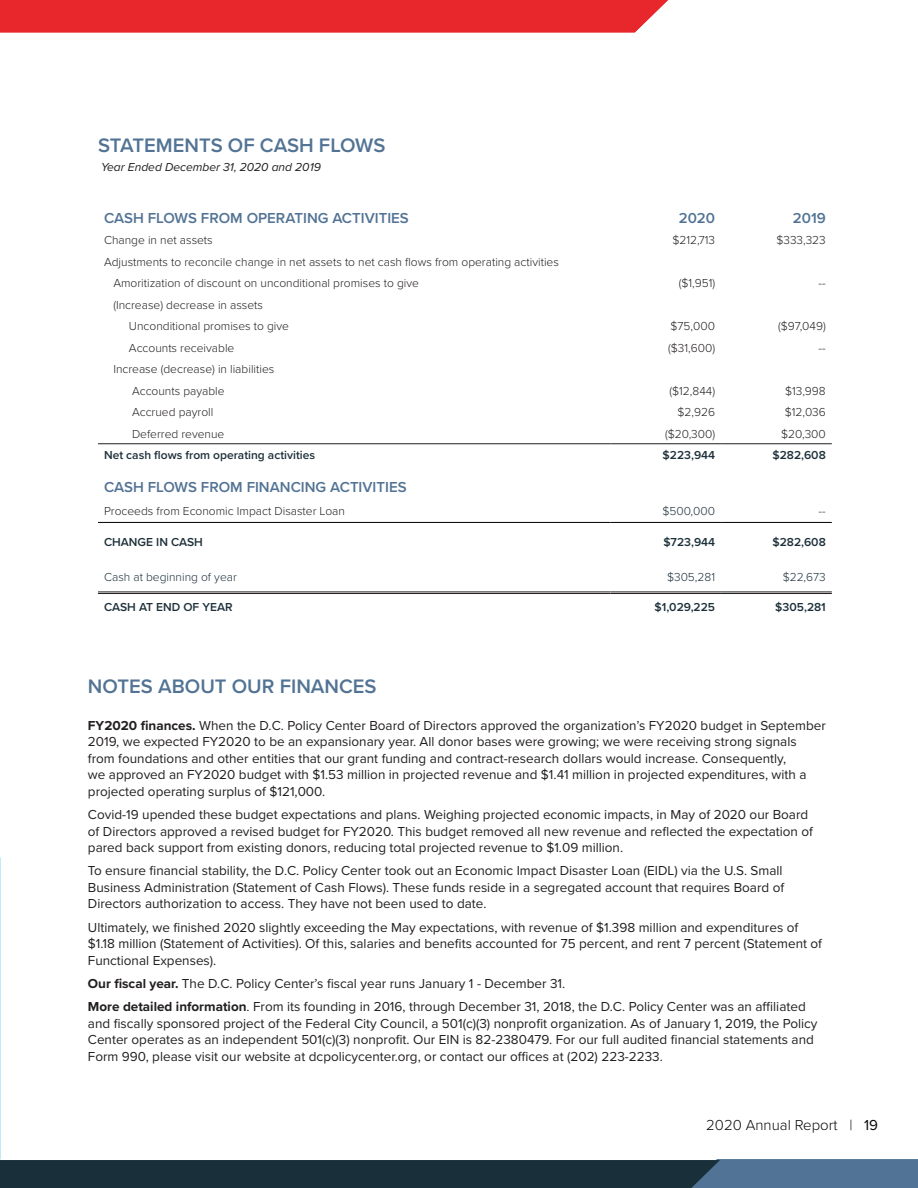
<style>
.page{position:relative;width:918px;height:1188px;background:#fff}
.page>*{position:absolute;margin:0;border:0;box-sizing:border-box;transform-origin:0 0}
.t1{font:600 20.25px "Proxima Nova";color:#527394}
.t2{font:600 15px "Proxima Nova";color:#527394}
.t3{font:300 15px "Proxima Nova";color:#090909}
.t4{font:13.5px/16.5px "Proxima Nova";color:#231f20}
.t5{font:300 12px "Proxima Nova";color:#231f20}
.t6{font:600 12px "Proxima Nova";color:#1d303a}
.t7{font:300 12px "Proxima Nova";color:#1d303a}
.t8{font:italic 12px "Proxima Nova";color:#231f20}
.s1{font-weight:700}
.s2{font-weight:400}
</style>
<div class="page">
<hr style="left:98px;top:592px;width:512px;height:1px;background:#231f20">
<hr style="left:98px;top:593px;width:512px;height:1px;background:#231f20">
<hr style="left:610px;top:592px;width:111px;height:1px;background:#231f20">
<hr style="left:610px;top:593px;width:111px;height:1px;background:#231f20">
<hr style="left:721px;top:592px;width:111px;height:1px;background:#231f20">
<hr style="left:721px;top:593px;width:111px;height:1px;background:#231f20">
<hr style="left:98px;top:443px;width:512px;height:1px;background:#231f20">
<hr style="left:610px;top:443px;width:111px;height:1px;background:#231f20">
<hr style="left:721px;top:443px;width:111px;height:1px;background:#231f20">
<hr style="left:98px;top:522px;width:512px;height:1px;background:#000">
<hr style="left:610px;top:522px;width:111px;height:1px;background:#000">
<hr style="left:721px;top:522px;width:111px;height:1px;background:#000">
<img style="left:0;top:861px;width:1px;height:298px">
<div style="left:0;top:0;width:668px;height:32px;background:#e8272c"></div>
<svg style="left:0;top:1159px;width:918px;height:29px;background:#2c4453"></svg>
<p class="t1" style="left:98px;top:130px;width:289px">STATEMENTS OF CASH FLOWS</p>
<p class="t8" style="left:101px;top:158px;width:221px">Year Ended December 31, 2020 and 2019</p>
<p class="t2" style="left:104px;top:206px;width:306px">CASH FLOWS FROM OPERATING ACTIVITIES</p>
<p class="t2" style="left:679px;top:206px;width:38px">2020</p>
<p class="t2" style="left:793px;top:206px;width:34px">2019</p>
<p class="t5" style="left:104px;top:231px;width:110px">Change in net assets</p>
<p class="t5" style="left:672px;top:231px;width:44px">$212,713</p>
<p class="t5" style="left:777px;top:231px;width:51px">$333,323</p>
<p class="t5" style="left:104px;top:253px;width:456px">Adjustments to reconcile change in net assets to net cash flows from operating activities</p>
<p class="t5" style="left:113px;top:274px;width:307px">Amoritization of discount on unconditional promises to give</p>
<p class="t5" style="left:679px;top:274px;width:38px">($1,951)</p>
<p class="t5" style="left:819px;top:274px;width:9px">--</p>
<p class="t5" style="left:113px;top:296px;width:151px">(Increase) decrease in assets</p>
<p class="t5" style="left:129px;top:317px;width:162px">Unconditional promises to give</p>
<p class="t5" style="left:671px;top:317px;width:46px">$75,000</p>
<p class="t5" style="left:778px;top:317px;width:49px">($97,049)</p>
<p class="t5" style="left:129px;top:339px;width:107px">Accounts receivable</p>
<p class="t5" style="left:668px;top:339px;width:48px">($31,600)</p>
<p class="t5" style="left:819px;top:339px;width:9px">--</p>
<p class="t5" style="left:113px;top:360px;width:162px">Increase (decrease) in liabilities</p>
<p class="t5" style="left:132px;top:382px;width:94px">Accounts payable</p>
<p class="t5" style="left:670px;top:382px;width:47px">($12,844)</p>
<p class="t5" style="left:785px;top:382px;width:42px">$13,998</p>
<p class="t5" style="left:132px;top:403px;width:83px">Accrued payroll</p>
<p class="t5" style="left:678px;top:403px;width:39px">$2,926</p>
<p class="t5" style="left:785px;top:403px;width:43px">$12,036</p>
<p class="t5" style="left:132px;top:425px;width:94px">Deferred revenue</p>
<p class="t5" style="left:665px;top:425px;width:52px">($20,300)</p>
<p class="t5" style="left:781px;top:425px;width:46px">$20,300</p>
<p class="t6" style="left:104px;top:446px;width:213px">Net cash flows from operating activities</p>
<p class="t6" style="left:663px;top:446px;width:54px">$223,944</p>
<p class="t6" style="left:772px;top:446px;width:55px">$282,608</p>
<p class="t2" style="left:104px;top:475px;width:304px">CASH FLOWS FROM FINANCING ACTIVITIES</p>
<p class="t5" style="left:104px;top:502px;width:242px">Proceeds from Economic Impact Disaster Loan</p>
<p class="t7" style="left:662px;top:502px;width:54px">$500,000</p>
<p class="t7" style="left:819px;top:502px;width:9px">--</p>
<p class="t6" style="left:104px;top:533px;width:100px">CHANGE IN CASH</p>
<p class="t6" style="left:663px;top:533px;width:53px">$723,944</p>
<p class="t6" style="left:772px;top:533px;width:55px">$282,608</p>
<p class="t7" style="left:104px;top:568px;width:134px">Cash at beginning of year</p>
<p class="t7" style="left:667px;top:568px;width:49px">$305,281</p>
<p class="t7" style="left:783px;top:568px;width:45px">$22,673</p>
<p class="t6" style="left:104px;top:598px;width:130px">CASH AT END OF YEAR</p>
<p class="t6" style="left:655px;top:598px;width:62px">$1,029,225</p>
<p class="t6" style="left:775px;top:598px;width:52px">$305,281</p>
<p class="t1" style="left:88px;top:671px;width:290px">NOTES ABOUT OUR FINANCES</p>
<p class="t4" style="left:88px;top:717px;width:740px"><span class="s1">FY2020 finances.</span> When the D.C. Policy Center Board of Directors approved the organization’s FY2020 budget in September 2019, we expected FY2020 to be an expansionary year. All donor bases were growing; we were receiving strong signals from foundations and other entities that our grant funding and contract-research dollars would increase. Consequently,<br>we approved an FY2020 budget with $1.53 million in projected revenue and $1.41 million in projected expenditures, with a projected operating surplus of $121,000.</p>
<p class="t4" style="left:88px;top:806px;width:727px">Covid-19 upended these budget expectations and plans. Weighing projected economic impacts, in May of 2020 our Board of Directors approved a revised budget for FY2020. This budget removed all new revenue and reflected the expectation of pared back support from existing donors, reducing total projected revenue to $1.09 million.</p>
<p class="t4" style="left:88px;top:862px;width:698px">To ensure financial stability, the D.C. Policy Center took out an Economic Impact Disaster Loan (EIDL) via the U.S. Small<br>Business Administration (Statement of Cash Flows). These funds reside in a segregated account that requires Board of<br>Directors authorization to access. They have not been used to date.</p>
<p class="t4" style="left:88px;top:918px;width:736px">Ultimately, we finished 2020 slightly exceeding the May expectations, with revenue of $1.398 million and expenditures of $1.18 million (Statement of Activities). Of this, salaries and benefits accounted for 75 percent, and rent 7 percent (Statement of<br>Functional Expenses).</p>
<p class="t4" style="left:88px;top:975px;width:479px"><span class="s1">Our fiscal year.</span> The D.C. Policy Center’s fiscal year runs January 1 - December 31.</p>
<p class="t4" style="left:88px;top:998px;width:731px"><span class="s1">More detailed information</span>. From its founding in 2016, through December 31, 2018, the D.C. Policy Center was an affiliated and fiscally sponsored project of the Federal City Council, a 501(c)(3) nonprofit organization. As of January 1, 2019, the Policy Center operates as an independent 501(c)(3) nonprofit. Our EIN is 82-2380479. For our full audited financial statements and Form 990, please visit our website at dcpolicycenter.org, or contact our offices at (202) 223-2233.</p>
<p class="t3" style="left:706px;top:1114px;width:173px">2020 Annual Report | <span class="s2">19</span></p>
</div>
